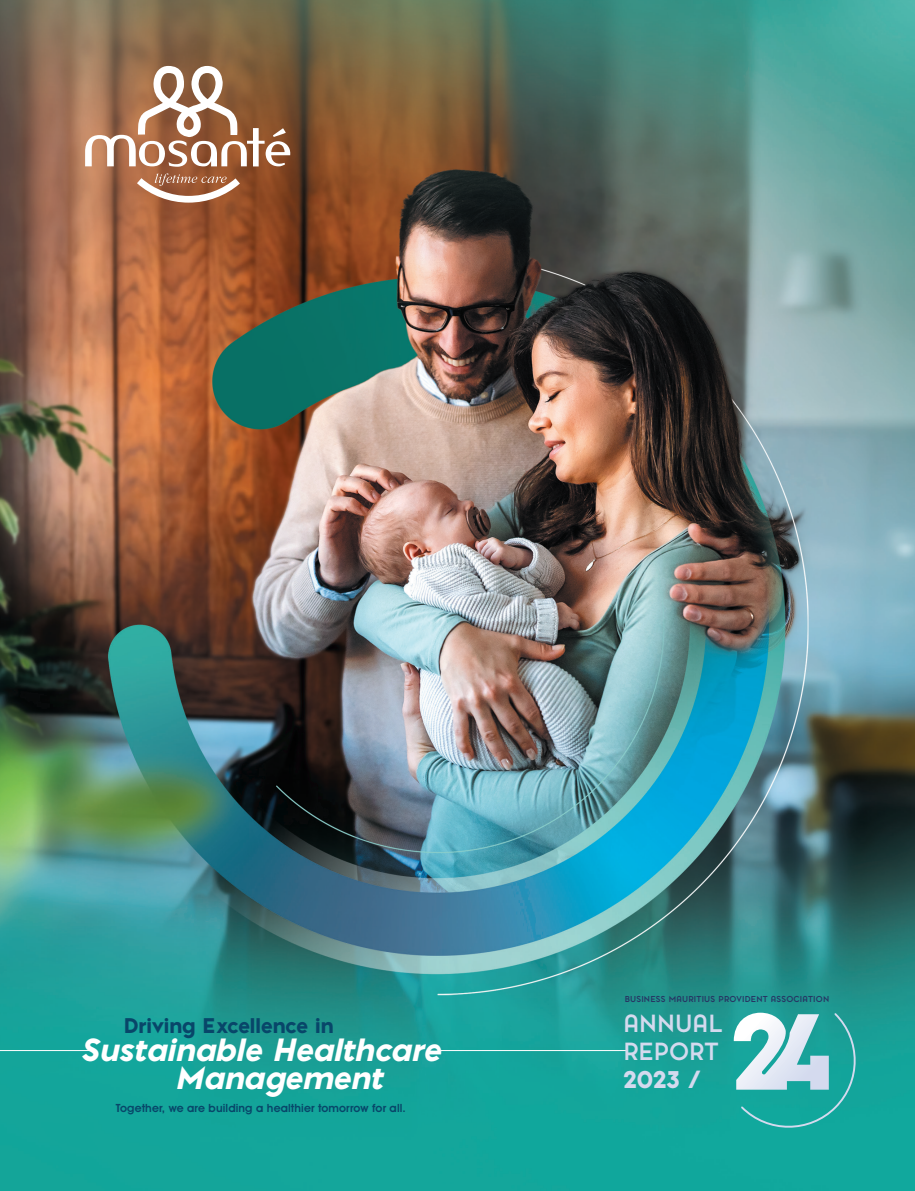
<style>
.page{position:relative;width:915px;height:1191px;background:#fff}
.page>*{position:absolute;margin:0;border:0;box-sizing:border-box;transform-origin:0 0}
.Body_textes{font:italic 900 30px "Pontiac";color:#fff}
.t1{font:700 23.1px/27.8px "Pontiac";color:#d4daee}
.Body_textes-2{font:900 19.8px "Pontiac";color:#084669}
.New_Body{font:600 11.4px "Avant Garde IT Cby BT";letter-spacing:.01em;color:#084669}
.SubTitle{font:700 7.95px "Pontiac";letter-spacing:.025em;color:#273463}
.s1{font-weight:900}
</style>
<div class="page">
<img style="left:0;top:0;width:914px;height:1191px">
<hr style="left:0;top:1050px;width:91px;height:1px;background:#fff">
<hr style="left:440px;top:1050px;width:186px;height:1px;background:#fff">
<svg style="left:137px;top:173px;width:103px;height:30px"></svg>
<svg style="left:85px;top:66px;width:205px;height:101px"></svg>
<svg style="left:733px;top:1011px;width:130px;height:122px;background:#57bab7"></svg>
<p class="Body_textes-2" style="left:124px;top:1010px;width:211px">Driving Excellence in</p>
<p class="Body_textes" style="left:81px;top:1027px;width:361px">Sustainable Healthcare</p>
<p class="Body_textes" style="left:176px;top:1055px;width:209px">Management</p>
<p class="New_Body" style="left:116px;top:1101px;width:291px">Together, we are building a healthier tomorrow for all.</p>
<p class="SubTitle" style="left:624px;top:993px;width:206px">BUSINESS MAURITIUS PROVIDENT ASSOCIATION</p>
<p class="t1" style="left:623px;top:1009px;width:101px">ANNUAL<br>REPORT<br><span class="s1">2023 /</span></p>
</div>
